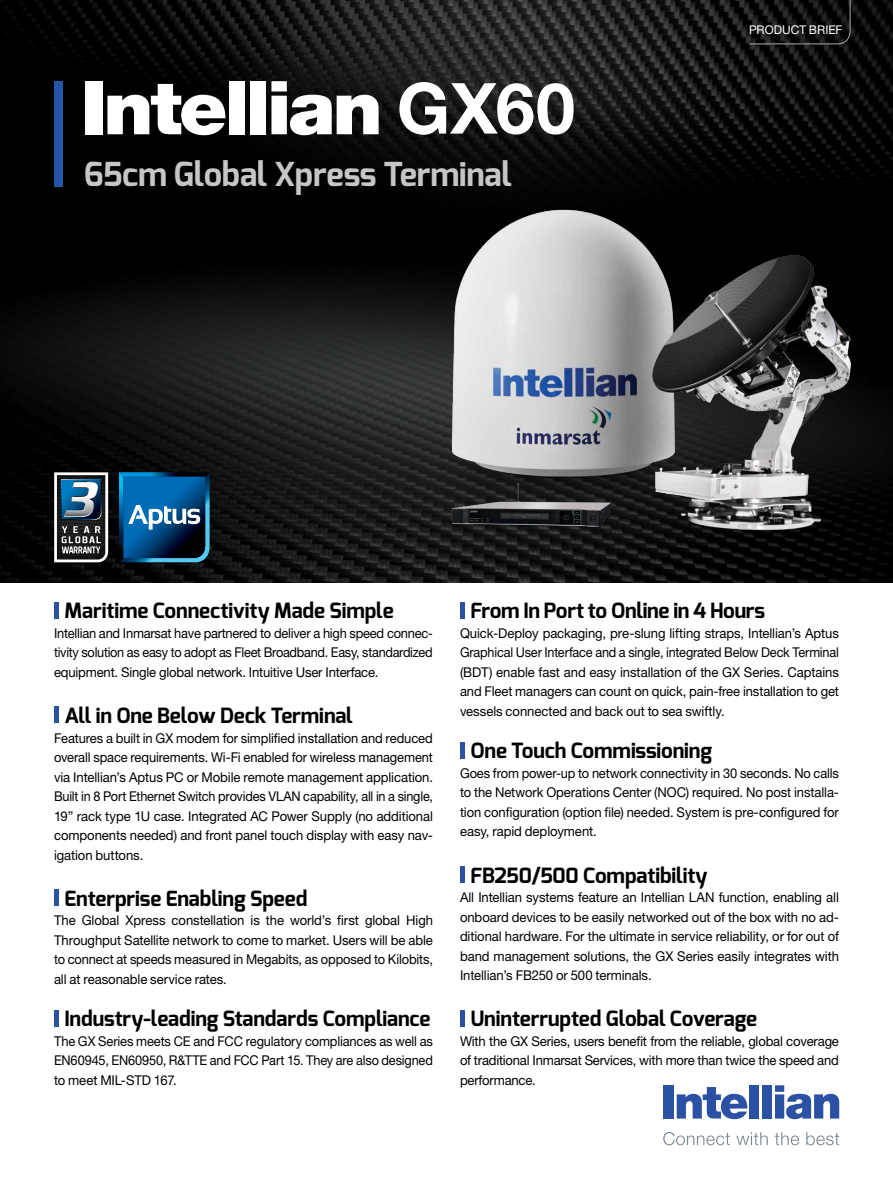
<style>
.page{position:relative;width:893px;height:1187px;background:#fff}
.page>*{position:absolute;margin:0;border:0;box-sizing:border-box;transform-origin:0 0}
.t1{font:700 70.5px "Helvetica Neue LT Std";color:#fff}
.t2{font:700 33px "Exo";letter-spacing:-.01em;color:#c4c6c7}
.t3{font:700 21px "Exo";letter-spacing:-.005em;color:#000}
.t4{font:13.5px/19.5px "Helvetica Neue LT Std";letter-spacing:-.01em;color:#000;text-align:justify}
.t5{font:13.5px/19.5px "Helvetica Neue LT Std";letter-spacing:-.01em;color:#000;text-align:justify;scale:.96 1}
.t6{font:13.5px/19.5px "Helvetica Neue LT Std";letter-spacing:-.01em;color:#000;text-align:justify;scale:.95 1}
.t7{font:12px "Helvetica Neue LT Std";color:#fff}
</style>
<div class="page">
<svg style="left:0;top:0;width:893px;height:583px;background:#101010"></svg>
<svg style="left:748px;top:0;width:103px;height:45px;background:#131414"></svg>
<svg style="left:54px;top:472px;width:54px;height:90px"></svg>
<svg style="left:119px;top:472px;width:91px;height:90px;background:#195f8f"></svg>
<img style="left:421px;top:174px;width:446px;height:409px">
<div style="left:54px;top:81px;width:8px;height:106px;background:#2356a7"></div>
<div style="left:85px;top:81px;width:17px;height:53px;background:#fff"></div>
<svg style="left:107px;top:84px;width:118px;height:51px"></svg>
<div style="left:229px;top:81px;width:15px;height:53px;background:#fff"></div>
<div style="left:250px;top:81px;width:16px;height:53px;background:#fff"></div>
<svg style="left:271px;top:81px;width:108px;height:54px"></svg>
<hr style="left:54px;top:601px;width:4px;height:17px;background:#2a51a3">
<hr style="left:54px;top:706px;width:4px;height:17px;background:#2a51a3">
<hr style="left:54px;top:889px;width:4px;height:16px;background:#2a51a3">
<hr style="left:54px;top:1009px;width:4px;height:17px;background:#2a51a3">
<hr style="left:460px;top:601px;width:4px;height:17px;background:#2a51a3">
<hr style="left:460px;top:742px;width:4px;height:16px;background:#2a51a3">
<hr style="left:460px;top:866px;width:4px;height:16px;background:#2a51a3">
<hr style="left:460px;top:1009px;width:4px;height:17px;background:#2a51a3">
<div style="left:663px;top:1085px;width:10px;height:33px;background:#2a51a3"></div>
<svg style="left:677px;top:1087px;width:70px;height:32px"></svg>
<div style="left:749px;top:1085px;width:10px;height:33px;background:#2a51a3"></div>
<div style="left:762px;top:1085px;width:9px;height:33px;background:#2a51a3"></div>
<svg style="left:775px;top:1085px;width:64px;height:34px"></svg>
<svg style="left:663px;top:1132px;width:67px;height:13px"></svg>
<svg style="left:736px;top:1132px;width:32px;height:12px"></svg>
<svg style="left:775px;top:1132px;width:24px;height:13px"></svg>
<svg style="left:806px;top:1132px;width:33px;height:13px"></svg>
<h1 class="t1" style="left:397px;top:65px;width:180px">GX60</h1>
<h2 class="t2" style="left:84px;top:153px;width:430px">65cm Global Xpress Terminal</h2>
<p class="t7" style="left:749px;top:23px;width:95px">PRODUCT BRIEF</p>
<h3 class="t3" style="left:65px;top:597px;width:331px">Maritime Connectivity Made Simple</h3>
<p class="t5" style="left:54px;top:623px;width:396px">Intellian and Inmarsat have partnered to deliver a high speed connec&shy;tivity solution as easy to adopt as Fleet Broadband. Easy, standardized equipment. Single global network. Intuitive User Interface.</p>
<h3 class="t3" style="left:64px;top:702px;width:290px">All in One Below Deck Terminal</h3>
<p class="t5" style="left:54px;top:727px;width:396px">Features a built in GX modem for simplified installation and reduced overall space requirements. Wi-Fi enabled for wireless management via Intellian’s Aptus PC or Mobile remote management application.<br>Built in 8 Port Ethernet Switch provides VLAN capability, all in a single, 19” rack type 1U case. Integrated AC Power Supply (no additional components needed) and front panel touch display with easy nav&shy;igation buttons.</p>
<h3 class="t3" style="left:64px;top:884px;width:244px">Enterprise Enabling Speed</h3>
<p class="t4" style="left:54px;top:910px;width:381px">The Global Xpress constellation is the world’s first global High Throughput Satellite network to come to market. Users will be able to connect at speeds measured in Megabits, as opposed to Kilobits, all at reasonable service rates.</p>
<h3 class="t3" style="left:64px;top:1005px;width:368px">Industry-leading Standards Compliance</h3>
<p class="t6" style="left:54px;top:1031px;width:400px">The GX Series meets CE and FCC regulatory compliances as well as EN60945, EN60950, R&amp;TTE and FCC Part 15. They are also designed to meet MIL-STD 167.</p>
<h3 class="t3" style="left:470px;top:597px;width:296px">From In Port to Online in 4 Hours</h3>
<p class="t4" style="left:460px;top:623px;width:380px">Quick-Deploy packaging, pre-slung lifting straps, Intellian’s Aptus Graphical User Interface and a single, integrated Below Deck Terminal (BDT) enable fast and easy installation of the GX Series. Captains and Fleet managers can count on quick, pain-free installation to get vessels connected and back out to sea swiftly.</p>
<h3 class="t3" style="left:470px;top:737px;width:243px">One Touch Commissioning</h3>
<p class="t6" style="left:460px;top:763px;width:400px">Goes from power-up to network connectivity in 30 seconds. No calls to the Network Operations Center (NOC) required. No post installa&shy;tion configuration (option file) needed. System is pre-configured for easy, rapid deployment.</p>
<h3 class="t3" style="left:470px;top:861px;width:239px">FB250/500 Compatibility</h3>
<p class="t4" style="left:460px;top:887px;width:380px">All Intellian systems feature an Intellian LAN function, enabling all onboard devices to be easily networked out of the box with no ad&shy;ditional hardware. For the ultimate in service reliability, or for out of band management solutions, the GX Series easily integrates with Intellian’s FB250 or 500 terminals.</p>
<h3 class="t3" style="left:470px;top:1005px;width:288px">Uninterrupted Global Coverage</h3>
<p class="t4" style="left:460px;top:1031px;width:380px">With the GX Series, users benefit from the reliable, global coverage of traditional Inmarsat Services, with more than twice the speed and performance.</p>
</div>
